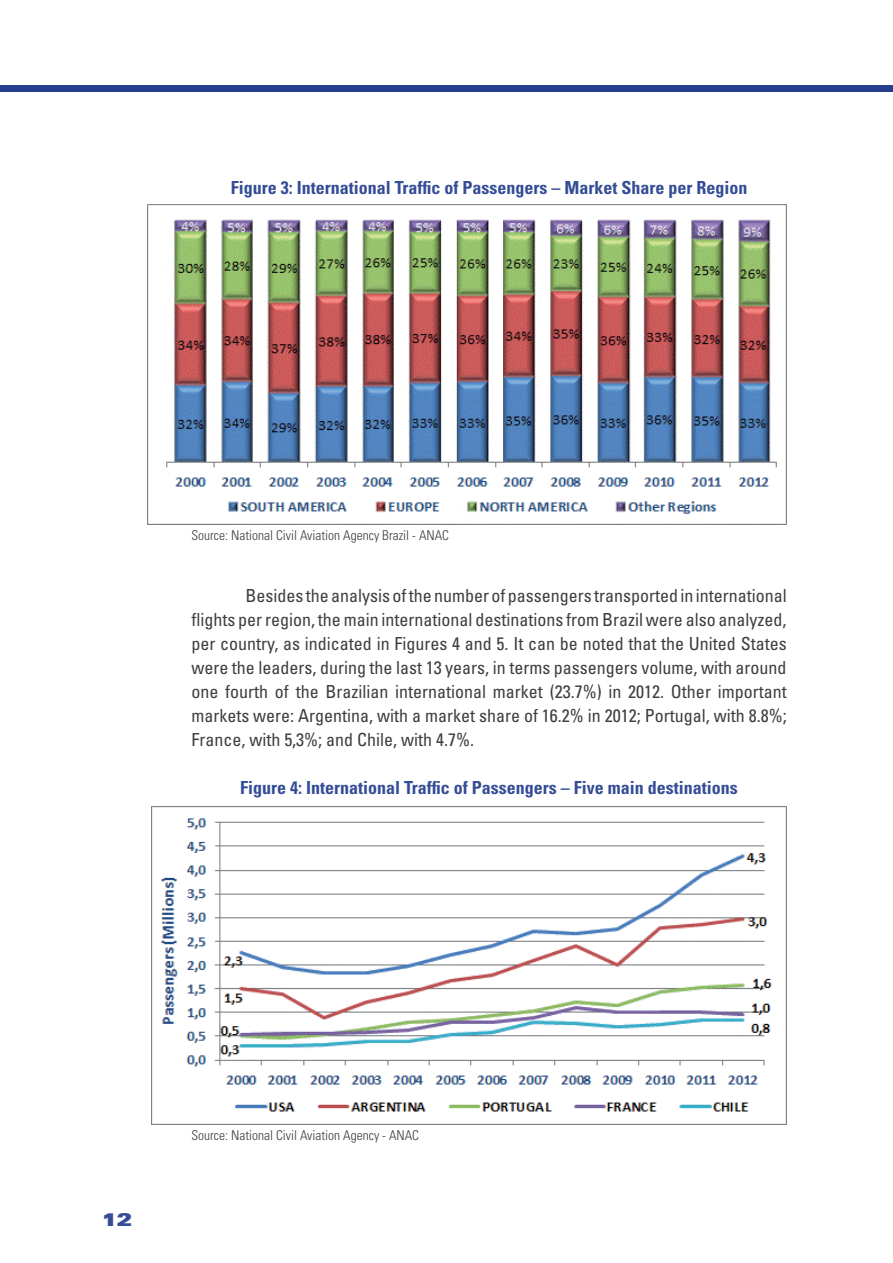
<style>
.page{position:relative;width:893px;height:1263px;background:#fff}
.page>*{position:absolute;margin:0;border:0;box-sizing:border-box;transform-origin:0 0}
.t1{font:condensed 18px/24px "Univers LT Std";color:#3e3e3f;text-align:justify}
.t2{font:700 condensed 18px "Univers LT Std";color:#354d96}
.t3{font:18px "Univers LT Std X Black Ex";color:#354d96}
.t4{font:300 condensed 13.5px "Univers LT Std";color:#3e3e3f}
</style>
<div class="page">
<div style="left:0;top:85px;width:893px;height:6px;background:#253f8e"></div>
<img style="left:148px;top:205px;width:639px;height:319px">
<img style="left:152px;top:806px;width:635px;height:318px">
<p class="t2" style="left:231px;top:177px;width:518px">Figure 3: International Traffic of Passengers – Market Share per Region</p>
<p class="t4" style="left:191px;top:527px;width:259px">Source: National Civil Aviation Agency Brazil - ANAC</p>
<p class="t1" style="left:191px;top:583px;width:597px;text-indent:54px">Besides the analysis of the number of passengers transported in international flights per region, the main international destinations from Brazil were also analyzed, per country, as indicated in Figures 4 and 5. It can be noted that the United States were the leaders, during the last 13 years, in terms passengers volume, with around one fourth of the Brazilian international market (23.7%) in 2012. Other important markets were: Argentina, with a market share of 16.2% in 2012; Portugal, with 8.8%; France, with 5,3%; and Chile, with 4.7%.</p>
<p class="t2" style="left:240px;top:777px;width:499px">Figure 4: International Traffic of Passengers – Five main destinations</p>
<p class="t3" style="left:102px;top:1209px;width:32px">12</p>
<p class="t4" style="left:191px;top:1127px;width:229px">Source: National Civil Aviation Agency - ANAC</p>
</div>
